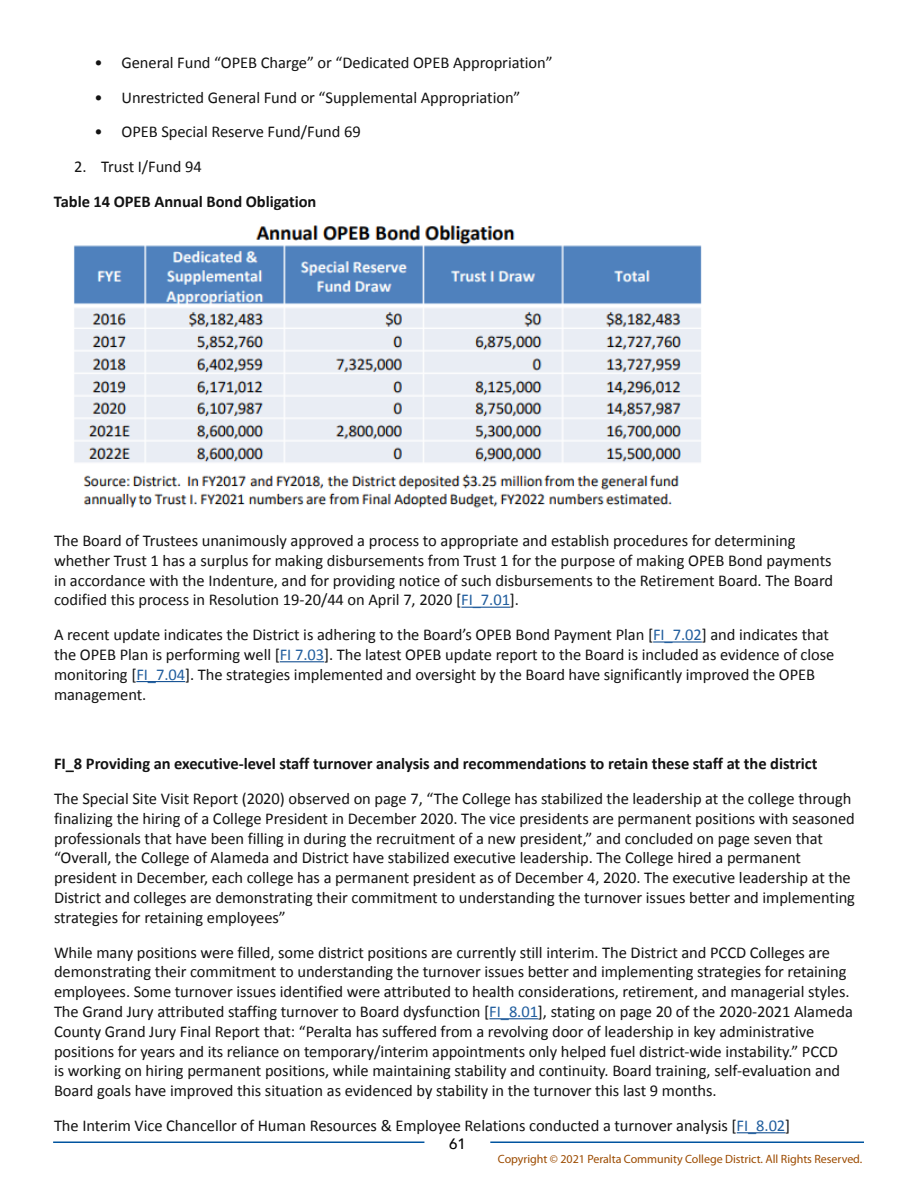
<style>
.page{position:relative;width:918px;height:1188px;background:#fff}
.page>*{position:absolute;margin:0;border:0;box-sizing:border-box;transform-origin:0 0}
.t1{font:16.5px/19.8px "Calibri";letter-spacing:-.005em;color:#131313}
.t2{font:700 16.5px "Calibri";letter-spacing:-.005em;color:#131313}
.t3{font:500 15px "Avenir";color:#000}
.t4{font:12px "Myriad Pro";letter-spacing:-.005em;color:#9c4b00}
.s1{color:#215e9e}
</style>
<div class="page">
<hr style="left:490px;top:1142px;width:374px;height:1px;background:#00549f">
<hr style="left:53px;top:1142px;width:371px;height:1px;background:#00549f">
<hr style="left:461px;top:607px;width:49px;height:1px;background:#0e4c90">
<hr style="left:653px;top:641px;width:49px;height:2px;background:#0e4c90">
<hr style="left:280px;top:661px;width:44px;height:1px;background:#0e4c90">
<hr style="left:136px;top:681px;width:49px;height:1px;background:#0e4c90">
<hr style="left:489px;top:1018px;width:49px;height:1px;background:#0e4c90">
<hr style="left:737px;top:1132px;width:48px;height:1px;background:#0e4c90">
<img style="left:74px;top:225px;width:628px;height:283px">
<p class="t1" style="left:94px;top:52px;width:460px">• General Fund “OPEB Charge” or “Dedicated OPEB Appropriation”</p>
<p class="t1" style="left:94px;top:87px;width:428px">• Unrestricted General Fund or “Supplemental Appropriation”</p>
<p class="t1" style="left:94px;top:122px;width:268px">• OPEB Special Reserve Fund/Fund 69</p>
<p class="t1" style="left:74px;top:156px;width:129px">2. Trust I/Fund 94</p>
<p class="t2" style="left:54px;top:190px;width:264px">Table 14 OPEB Annual Bond Obligation</p>
<p class="t1" style="left:54px;top:530px;width:781px">The Board of Trustees unanimously approved a process to appropriate and establish procedures for determining whether Trust 1 has a surplus for making disbursements from Trust 1 for the purpose of making OPEB Bond payments in accordance with the Indenture, and for providing notice of such disbursements to the Retirement Board. The Board codified this process in Resolution 19-20/44 on April 7, 2020 [<span class="s1">FI_7.01</span>].</p>
<p class="t1" style="left:54px;top:624px;width:782px">A recent update indicates the District is adhering to the Board’s OPEB Bond Payment Plan [<span class="s1">FI_7.02</span>] and indicates that the OPEB Plan is performing well [<span class="s1">FI 7.03</span>]. The latest OPEB update report to the Board is included as evidence of close monitoring [<span class="s1">FI_7.04</span>]. The strategies implemented and oversight by the Board have significantly improved the OPEB management.</p>
<p class="t2" style="left:54px;top:752px;width:765px">FI_8 Providing an executive-level staff turnover analysis and recommendations to retain these staff at the district</p>
<p class="t1" style="left:54px;top:788px;width:803px">The Special Site Visit Report (2020) observed on page 7, “The College has stabilized the leadership at the college through finalizing the hiring of a College President in December 2020. The vice presidents are permanent positions with seasoned professionals that have been filling in during the recruitment of a new president,” and concluded on page seven that “Overall, the College of Alameda and District have stabilized executive leadership. The College hired a permanent president in December, each college has a permanent president as of December 4, 2020. The executive leadership at the District and colleges are demonstrating their commitment to understanding the turnover issues better and implementing strategies for retaining employees”</p>
<p class="t1" style="left:54px;top:942px;width:800px">While many positions were filled, some district positions are currently still interim. The District and PCCD Colleges are demonstrating their commitment to understanding the turnover issues better and implementing strategies for retaining employees. Some turnover issues identified were attributed to health considerations, retirement, and managerial styles.<br>The Grand Jury attributed staffing turnover to Board dysfunction [<span class="s1">FI_8.01</span>], stating on page 20 of the 2020-2021 Alameda County Grand Jury Final Report that: “Peralta has suffered from a revolving door of leadership in key administrative positions for years and its reliance on temporary/interim appointments only helped fuel district-wide instability.” PCCD<br>is working on hiring permanent positions, while maintaining stability and continuity. Board training, self-evaluation and Board goals have improved this situation as evidenced by stability in the turnover this last 9 months.</p>
<p class="t1" style="left:54px;top:1115px;width:738px">The Interim Vice Chancellor of Human Resources &amp; Employee Relations conducted a turnover analysis [<span class="s1">FI_8.02</span>]</p>
<p class="t3" style="left:449px;top:1131px;width:18px">61</p>
<p class="t4" style="left:498px;top:1151px;width:366px">Copyright © 2021 Peralta Community College District. All Rights Reserved.</p>
</div>
